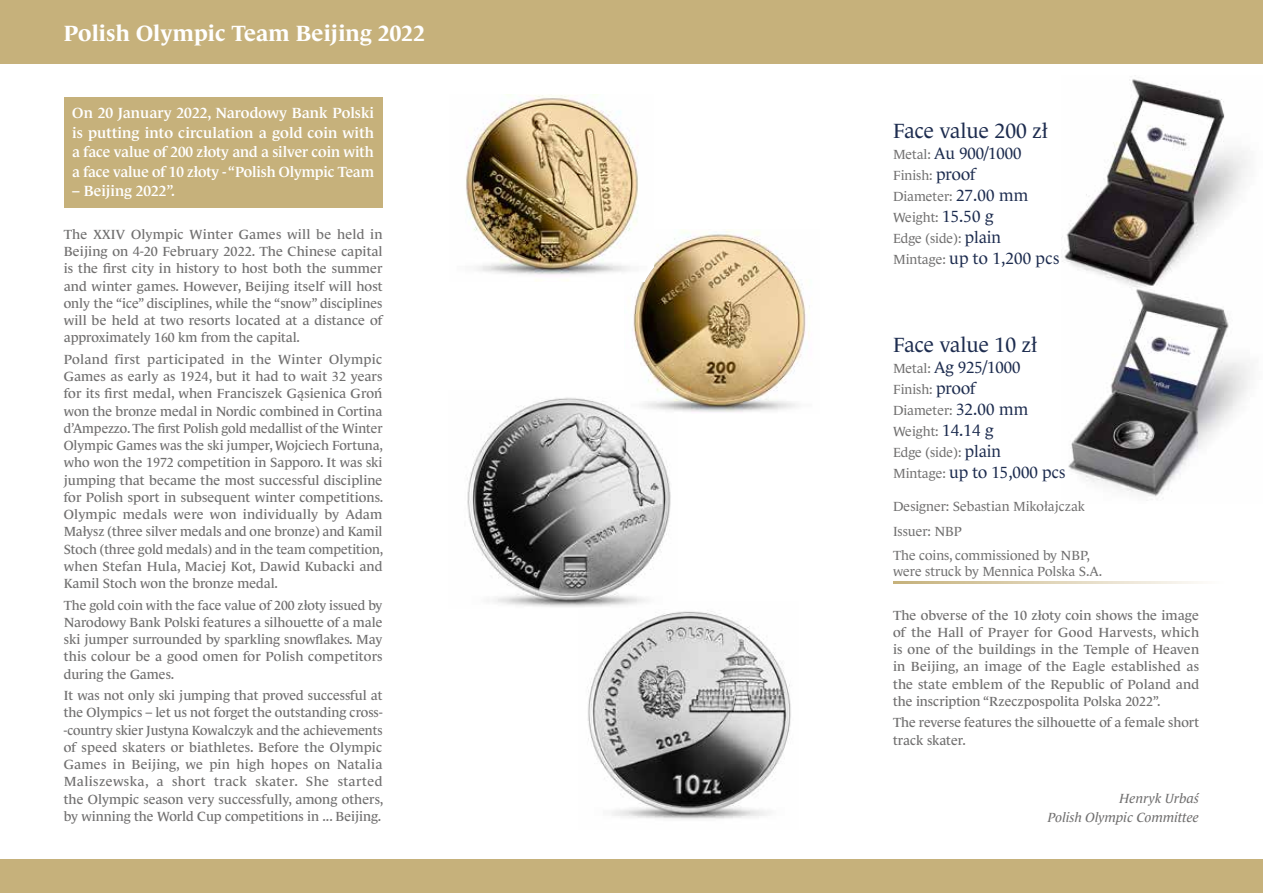
<style>
.page{position:relative;width:1263px;height:893px;background:#fff}
.page>*{position:absolute;margin:0;border:0;box-sizing:border-box;transform-origin:0 0}
.t1{font:700 22.5px "Le Monde Journal Pro";letter-spacing:.01em;color:#fff}
.t2{font:21px "Le Monde Journal Pro";color:#1d2c4f}
.t3{font:16.5px "Le Monde Journal Pro";color:#1d2c4f}
.t4{font:600 15px/19.5px "Le Monde Journal Pro";letter-spacing:-.005em;color:#fff;text-align:justify}
.t5{font:13.5px/17.2px "Le Monde Journal Pro";color:#706f6f;text-align:justify}
.t6{font:13.5px/21px "Le Monde Journal Pro";color:#706f6f}
.t7{font:italic 13.5px/18.8px "Le Monde Journal Pro";color:#706f6f;text-align:right}
.s1{font-size:13.5px;color:#706f6f}
.s2{font-size:16.5px;color:#1d2c4f}
</style>
<div class="page">
<div style="left:0;top:859px;width:1263px;height:34px;background:#c6b17b"></div>
<div style="left:0;top:0;width:1263px;height:64px;background:#c6b17b"></div>
<div style="left:64px;top:98px;width:318px;height:110px;background:#c6b17b"></div>
<img style="left:1062px;top:79px;width:188px;height:418px">
<img style="left:587px;top:610px;width:204px;height:209px">
<img style="left:467px;top:397px;width:204px;height:210px">
<img style="left:624px;top:230px;width:186px;height:183px">
<img style="left:466px;top:95px;width:187px;height:186px">
<img style="left:635px;top:236px;width:169px;height:168px">
<svg style="left:893px;top:581px;width:306px;height:3px"></svg>
<h1 class="t1" style="left:64px;top:16px;width:362px">Polish Olympic Team Beijing 2022</h1>
<p class="t4" style="left:72px;top:102px;width:303px">On 20 January 2022, Narodowy Bank Polski is putting into circulation a gold coin with a face value of 200 złoty and a silver coin with a face value of 10 złoty - “Polish Olympic Team</p>
<p class="t4" style="left:72px;top:180px;width:104px">– Beijing 2022”.</p>
<p class="t5" style="left:64px;top:224px;width:320px">The XXIV Olympic Winter Games will be held in Beijing on 4-20 February 2022. The Chinese capital is the first city in history to host both the summer and winter games. However, Beijing itself will host only the “ice” disciplines, while the “snow” disciplines will be held at two resorts located at a distance of approximately 160 km from the capital.</p>
<p class="t5" style="left:64px;top:349px;width:321px">Poland first participated in the Winter Olympic Games as early as 1924, but it had to wait 32 years for its first medal, when Franciszek Gąsienica Groń won the bronze medal in Nordic combined in Cortina d’Ampezzo. The first Polish gold medallist of the Winter Olympic Games was the ski jumper, Wojciech Fortuna, who won the 1972 competition in Sapporo. It was ski jumping that became the most successful discipline for Polish sport in subsequent winter competitions.<br>Olympic medals were won individually by Adam Małysz (three silver medals and one bronze) and Kamil Stoch (three gold medals) and in the team competition, when Stefan Hula, Maciej Kot, Dawid Kubacki and Kamil Stoch won the bronze medal.</p>
<p class="t5" style="left:64px;top:595px;width:320px">The gold coin with the face value of 200 złoty issued by Narodowy Bank Polski features a silhouette of a male ski jumper surrounded by sparkling snowflakes. May this colour be a good omen for Polish competitors during the Games.</p>
<p class="t5" style="left:64px;top:686px;width:321px">It was not only ski jumping that proved successful at the Olympics – let us not forget the outstanding cross--country skier Justyna Kowalczyk and the achievements of speed skaters or biathletes. Before the Olympic Games in Beijing, we pin high hopes on Natalia Maliszewska, a short track skater. She started the Olympic season very successfully, among others, by winning the World Cup competitions in ... Beijing.</p>
<h2 class="t2" style="left:893px;top:115px;width:156px">Face value 200 zł</h2>
<p class="t3" style="left:893px;top:141px;width:130px"><span class="s1">Metal:</span> Au 900/1000</p>
<p class="t6" style="left:893px;top:164px;width:137px">Finish: <span class="s2">proof<br></span>Diameter: <span class="s2">27.00 mm<br></span>Weight: <span class="s2">15.50 g<br></span>Edge (side): <span class="s2">plain</span></p>
<p class="t3" style="left:893px;top:246px;width:168px"><span class="s1">Mintage:</span> up to 1,200 pcs</p>
<h2 class="t2" style="left:893px;top:328px;width:146px">Face value 10 zł</h2>
<p class="t3" style="left:893px;top:354px;width:129px"><span class="s1">Metal:</span> Ag 925/1000</p>
<p class="t6" style="left:893px;top:377px;width:137px">Finish: <span class="s2">proof<br></span>Diameter: <span class="s2">32.00 mm<br></span>Weight: <span class="s2">14.14 g<br></span>Edge (side): <span class="s2">plain</span></p>
<p class="t3" style="left:893px;top:459px;width:174px"><span class="s1">Mintage:</span> up to 15,000 pcs</p>
<p class="t6" style="left:893px;top:493px;width:198px;line-height:24.3px">Designer: Sebastian Mikołajczak<br>Issuer: NBP<br>The coins, commissioned by NBP,</p>
<p class="t6" style="left:893px;top:560px;width:211px">were struck by Mennica Polska S.A.</p>
<p class="t5" style="left:893px;top:605px;width:308px">The obverse of the 10 złoty coin shows the image of the Hall of Prayer for Good Harvests, which is one of the buildings in the Temple of Heaven in Beijing, an image of the Eagle established as the state emblem of the Republic of Poland and the inscription “Rzeczpospolita Polska 2022”.</p>
<p class="t5" style="left:893px;top:713px;width:308px">The reverse features the silhouette of a female short track skater.</p>
<p class="t7" style="left:1048px;top:788px;width:153px">Henryk Urbaś<br>Polish Olympic Committee</p>
</div>
